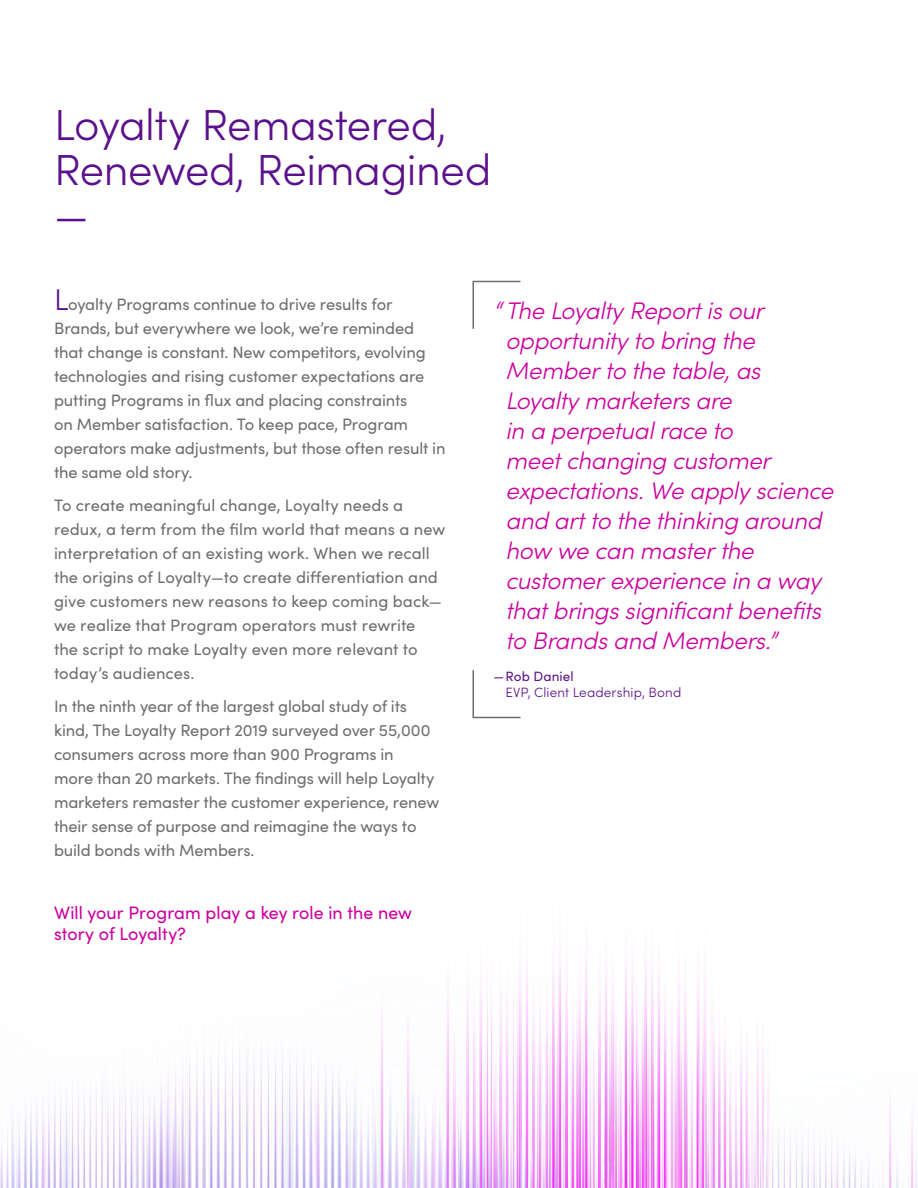
<style>
.page{position:relative;width:918px;height:1188px;background:#fff}
.page>*{position:absolute;margin:0;border:0;box-sizing:border-box;transform-origin:0 0}
.Head_29{font:300 43.5px/45px "Sofia Pro";letter-spacing:-.01em;color:#5b118b}
.Callout{font:italic 300 24px/30px "Sofia Pro";letter-spacing:-.01em;color:#cc009f}
.Head_12_Pink{font:18px/21px "Sofia Pro";color:#cc009f}
.Text_11{font:16.5px/24px "Sofia Pro";letter-spacing:-.005em;color:#6d6e71}
.Text_11_First{font:16.5px/24px "Sofia Pro";letter-spacing:-.01em;color:#6d6e71}
.Callout_Name{font:300 13.5px/16.5px "Sofia Pro";letter-spacing:.01em;color:#5b118b}
.s1{font-weight:300;font-size:30px;color:#5b118b}
.s2{font-weight:400}
</style>
<div class="page">
<img style="left:253px;top:943px;width:453px;height:245px">
<img style="left:455px;top:984px;width:251px;height:204px">
<img style="left:616px;top:1014px;width:301px;height:174px">
<img style="left:0;top:1051px;width:249px;height:137px">
<svg style="left:472px;top:670px;width:49px;height:49px"></svg>
<svg style="left:472px;top:280px;width:49px;height:49px"></svg>
<p class="Head_29" style="left:54px;top:100px;width:439px">Loyalty Remastered,<br>Renewed, Reimagined —</p>
<p class="Text_11_First" style="left:54px;top:291px;width:393px"><span class="s1">L</span>oyalty Programs continue to drive results for Brands, but everywhere we look, we’re reminded that change is constant. New competitors, evolving technologies and rising customer expectations are putting Programs in flux and placing constraints<br>on Member satisfaction. To keep pace, Program operators make adjustments, but those often result in the same old story.</p>
<p class="Text_11" style="left:54px;top:492px;width:393px">To create meaningful change, Loyalty needs a redux, a term from the film world that means a new interpretation of an existing work. When we recall the origins of Loyalty—to create differentiation and give customers new reasons to keep coming back— we realize that Program operators must rewrite<br>the script to make Loyalty even more relevant to today’s audiences.</p>
<p class="Text_11" style="left:54px;top:693px;width:387px">In the ninth year of the largest global study of its kind, The Loyalty Report 2019 surveyed over 55,000 consumers across more than 900 Programs in<br>more than 20 markets. The findings will help Loyalty marketers remaster the customer experience, renew their sense of purpose and reimagine the ways to build bonds with Members.</p>
<p class="Head_12_Pink" style="left:54px;top:901px;width:360px">Will your Program play a key role in the new story of Loyalty?</p>
<p class="Callout" style="left:506px;top:294px;width:329px;text-indent:-12px">“ The Loyalty Report is our opportunity to bring the<br>Member to the table, as<br>Loyalty marketers are<br>in a perpetual race to<br>meet changing customer expectations. We apply science and art to the thinking around how we can master the customer experience in a way that brings significant benefits to Brands and Members.”</p>
<p class="Callout_Name" style="left:506px;top:667px;width:177px;text-indent:-12px"><span class="s2">—Rob Daniel<br></span>EVP, Client Leadership, Bond</p>
</div>
